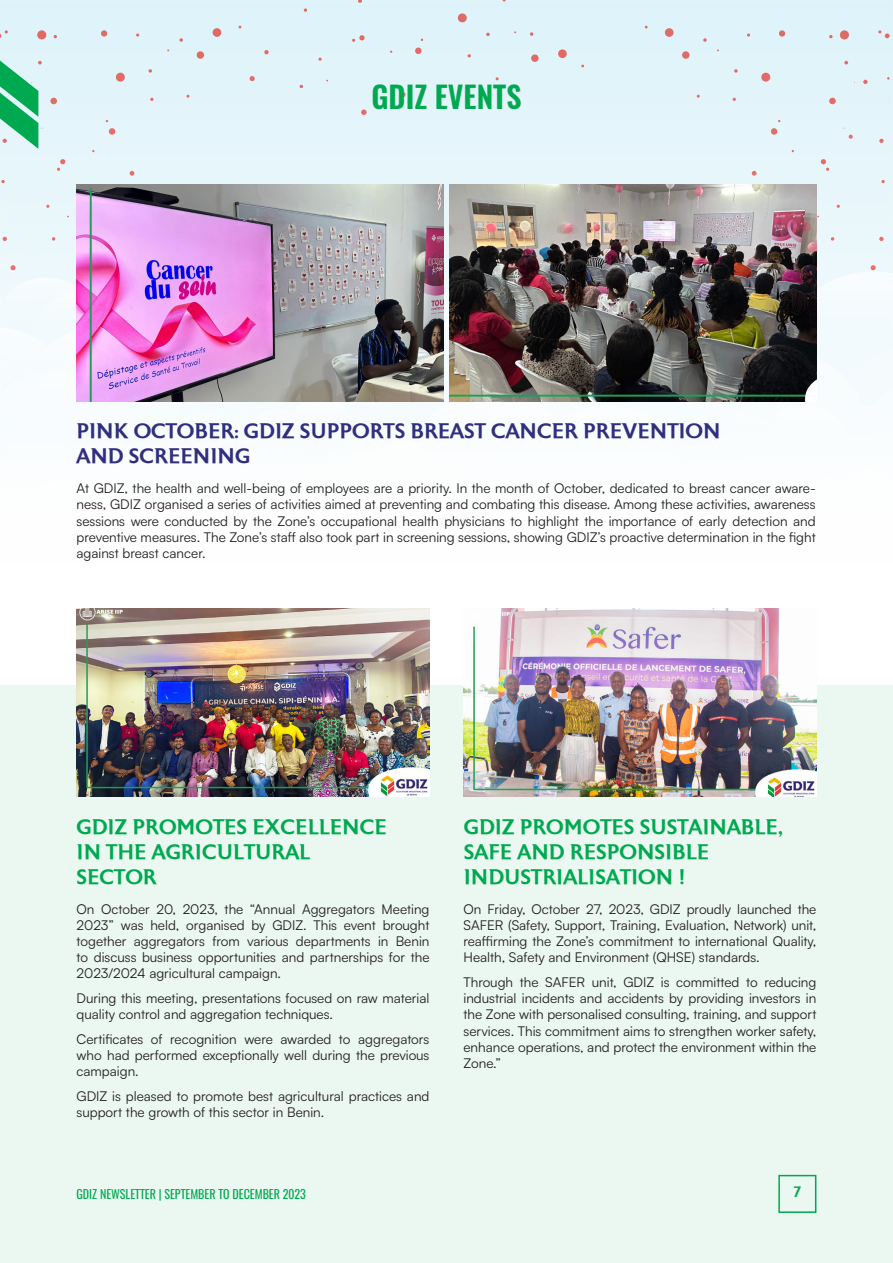
<style>
.page{position:relative;width:893px;height:1263px;background:#fff}
.page>*{position:absolute;margin:0;border:0;box-sizing:border-box;transform-origin:0 0}
.t1{font:600 30px "Oswald";color:#00a950}
.t2{font:500 21px/25.2px "Astoria";color:#00a950}
.t3{font:500 21px/25.2px "Astoria";color:#302f7f}
.t4{font:500 15px "Astoria";color:#00a84f}
.t5{font:13.5px/16.2px "Satoshi";color:#231f20;text-align:justify}
.t6{font:12px "Oswald";color:#00a950}
</style>
<div class="page">
<img style="left:0;top:0;width:893px;height:405px">
<div style="left:0;top:686px;width:893px;height:577px;background:#ebf8f1"></div>
<div style="left:778px;top:1175px;width:38px;height:38px;border:2px solid #00a84f"></div>
<svg style="left:0;top:61px;width:42px;height:88px;background:#69cb9e"></svg>
<img style="left:77px;top:185px;width:366px;height:216px">
<img style="left:450px;top:185px;width:366px;height:216px">
<img style="left:77px;top:608px;width:352px;height:189px">
<img style="left:463px;top:608px;width:353px;height:189px">
<p class="t1" style="left:371px;top:76px;width:152px">GDIZ EVENTS</p>
<p class="t3" style="left:77px;top:419px;width:646px">PINK OCTOBER: GDIZ SUPPORTS BREAST CANCER PREVENTION<br>AND SCREENING</p>
<p class="t5" style="left:77px;top:480px;width:741px">At GDIZ, the health and well-being of employees are a priority. In the month of October, dedicated to breast cancer aware&shy;ness, GDIZ organised a series of activities aimed at preventing and combating this disease. Among these activities, awareness sessions were conducted by the Zone’s occupational health physicians to highlight the importance of early detection and preventive measures. The Zone’s staff also took part in screening sessions, showing GDIZ’s proactive determination in the fight against breast cancer.</p>
<p class="t2" style="left:77px;top:814px;width:312px">GDIZ PROMOTES EXCELLENCE<br>IN THE AGRICULTURAL<br>SECTOR</p>
<p class="t5" style="left:77px;top:900px;width:354px">On October 20, 2023, the “Annual Aggregators Meeting 2023” was held, organised by GDIZ. This event brought together aggregators from various departments in Benin to discuss business opportunities and partnerships for the 2023/2024 agricultural campaign.</p>
<p class="t5" style="left:77px;top:990px;width:354px">During this meeting, presentations focused on raw material quality control and aggregation techniques.</p>
<p class="t5" style="left:77px;top:1030px;width:354px">Certificates of recognition were awarded to aggregators who had performed exceptionally well during the previous campaign.</p>
<p class="t5" style="left:77px;top:1088px;width:354px">GDIZ is pleased to promote best agricultural practices and support the growth of this sector in Benin.</p>
<p class="t2" style="left:464px;top:814px;width:321px">GDIZ PROMOTES SUSTAINABLE,<br>SAFE AND RESPONSIBLE<br>INDUSTRIALISATION !</p>
<p class="t5" style="left:463px;top:900px;width:354px">On Friday, October 27, 2023, GDIZ proudly launched the SAFER (Safety, Support, Training, Evaluation, Network) unit, reaffirming the Zone’s commitment to international Quality, Health, Safety and Environment (QHSE) standards.</p>
<p class="t5" style="left:463px;top:973px;width:354px">Through the SAFER unit, GDIZ is committed to reducing industrial incidents and accidents by providing investors in the Zone with personalised consulting, training, and support services. This commitment aims to strengthen worker safety, enhance operations, and protect the environment within the Zone.”</p>
<p class="t6" style="left:77px;top:1186px;width:231px">GDIZ NEWSLETTER | SEPTEMBER TO DECEMBER 2023</p>
<p class="t4" style="left:794px;top:1184px;width:9px">7</p>
</div>
